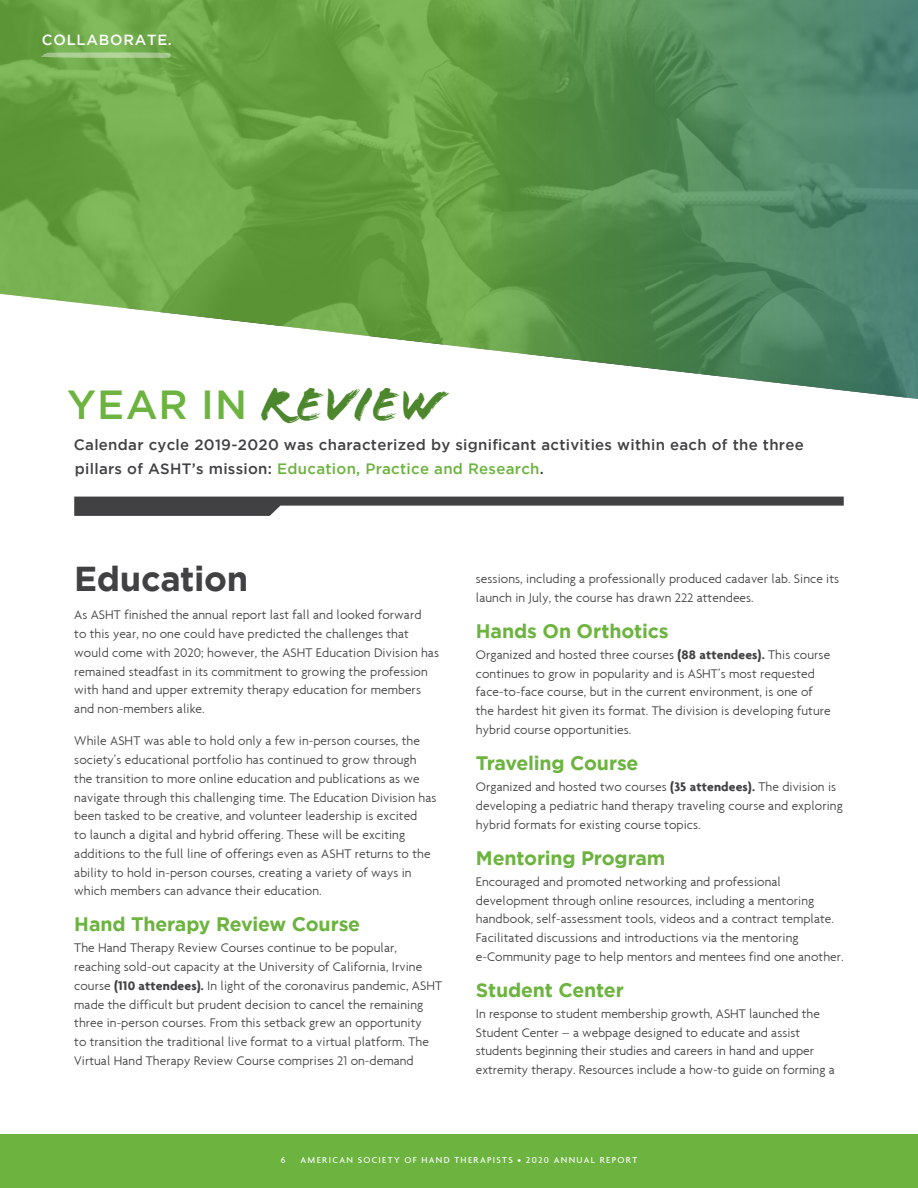
<style>
.page{position:relative;width:918px;height:1188px;background:#fff}
.page>*{position:absolute;margin:0;border:0;box-sizing:border-box;transform-origin:0 0}
.t1{font:500 40.5px "Gotham";letter-spacing:.025em;color:#6cb33f}
.t2{font:700 34.5px "Gotham";letter-spacing:-.01em;color:#414042}
.t3{font:700 19.5px "Gotham";letter-spacing:-.01em;color:#6cb33f}
.t4{font:500 15px/24px "Gotham";letter-spacing:.02em;color:#414042}
.t5{font:500 14.7px "Gotham";letter-spacing:.055em;color:#fff}
.t6{font:300 13.5px/18.8px "Agenda";letter-spacing:.005em;color:#414042}
.t7{font:500 9.3px "Agenda";letter-spacing:.14em;color:#fff}
.s1{font-family:"Flood Std";font-weight:400;font-size:49.5px;color:#4d872d}
.s2{color:#6cb33f}
.s3{font-weight:700}
</style>
<div class="page">
<svg style="left:74px;top:497px;width:770px;height:19px"></svg>
<svg style="left:0;top:0;width:918px;height:399px;background:#73a567"></svg>
<svg style="left:41px;top:52px;width:130px;height:6px"></svg>
<div style="left:0;top:1134px;width:918px;height:54px;background:#6cb33f"></div>
<p class="t5" style="left:42px;top:31px;width:131px">COLLABORATE.</p>
<h1 class="t1" style="left:67px;top:382px;width:376px">YEAR IN <span class="s1">REVIEW</span></h1>
<p class="t4" style="left:74px;top:433px;width:731px">Calendar cycle 2019-2020 was characterized by significant activities within each of the three pillars of ASHT’s mission: <span class="s2">Education, Practice and Research</span>.</p>
<h2 class="t2" style="left:74px;top:559px;width:175px">Education</h2>
<p class="t6" style="left:74px;top:605px;width:366px">As ASHT finished the annual report last fall and looked forward<br>to this year, no one could have predicted the challenges that would come with 2020; however, the ASHT Education Division has remained steadfast in its commitment to growing the profession with hand and upper extremity therapy education for members and non-members alike.</p>
<p class="t6" style="left:74px;top:731px;width:364px">While ASHT was able to hold only a few in-person courses, the society’s educational portfolio has continued to grow through the transition to more online education and publications as we navigate through this challenging time. The Education Division has been tasked to be creative, and volunteer leadership is excited<br>to launch a digital and hybrid offering. These will be exciting additions to the full line of offerings even as ASHT returns to the ability to hold in-person courses, creating a variety of ways in which members can advance their education.</p>
<h3 class="t3" style="left:74px;top:913px;width:287px">Hand Therapy Review Course</h3>
<p class="t6" style="left:74px;top:939px;width:369px">The Hand Therapy Review Courses continue to be popular, reaching sold-out capacity at the University of California, Irvine course <span class="s3">(110 attendees).</span> In light of the coronavirus pandemic, ASHT made the difficult but prudent decision to cancel the remaining three in-person courses. From this setback grew an opportunity<br>to transition the traditional live format to a virtual platform. The Virtual Hand Therapy Review Course comprises 21 on-demand</p>
<p class="t6" style="left:476px;top:569px;width:365px">sessions, including a professionally produced cadaver lab. Since its launch in July, the course has drawn 222 attendees.</p>
<h3 class="t3" style="left:476px;top:620px;width:194px">Hands On Orthotics</h3>
<p class="t6" style="left:476px;top:645px;width:356px">Organized and hosted three courses <span class="s3">(88 attendees).</span> This course continues to grow in popularity and is ASHT’s most requested face-to-face course, but in the current environment, is one of the hardest hit given its format. The division is developing future hybrid course opportunities.</p>
<h3 class="t3" style="left:476px;top:752px;width:164px">Traveling Course</h3>
<p class="t6" style="left:476px;top:777px;width:368px">Organized and hosted two courses <span class="s3">(35 attendees).</span> The division is developing a pediatric hand therapy traveling course and exploring hybrid formats for existing course topics.</p>
<h3 class="t3" style="left:476px;top:846px;width:191px">Mentoring Program</h3>
<p class="t6" style="left:476px;top:872px;width:368px">Encouraged and promoted networking and professional development through online resources, including a mentoring handbook, self-assessment tools, videos and a contract template.<br>Facilitated discussions and introductions via the mentoring e-Community page to help mentors and mentees find one another.</p>
<h3 class="t3" style="left:476px;top:979px;width:150px">Student Center</h3>
<p class="t6" style="left:476px;top:1004px;width:360px">In response to student membership growth, ASHT launched the Student Center – a webpage designed to educate and assist students beginning their studies and careers in hand and upper extremity therapy. Resources include a how-to guide on forming a</p>
<p class="t7" style="left:281px;top:1154px;width:6px">6</p>
<p class="t7" style="left:301px;top:1154px;width:338px">AMERICAN SOCIETY OF HAND THERAPISTS • 2020 ANNUAL REPORT</p>
</div>
